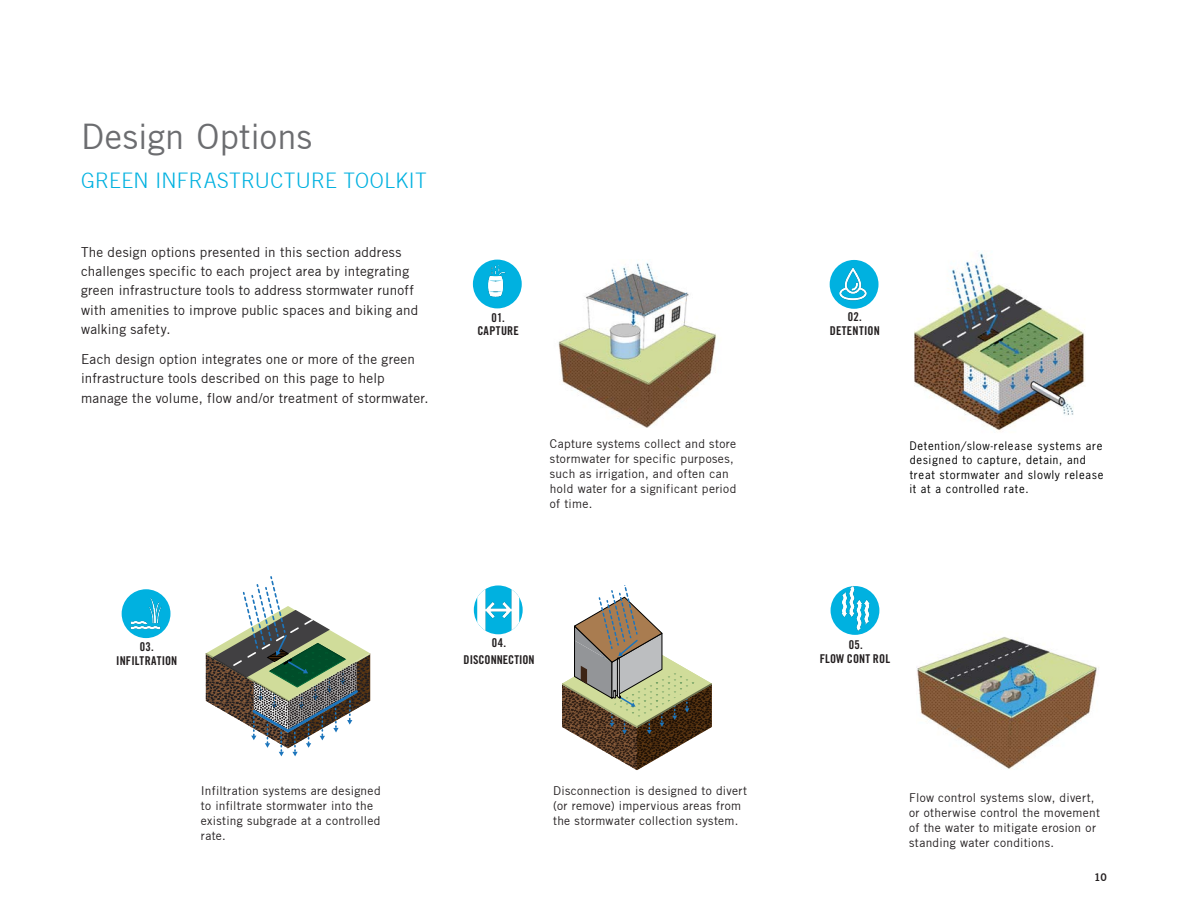
<style>
.page{position:relative;width:1188px;height:918px;background:#fff}
.page>*{position:absolute;margin:0;border:0;box-sizing:border-box;transform-origin:0 0}
.t1{font:34.5px "Trade Gothic";letter-spacing:.005em;color:#6c6d70}
.t2{font:300 21px "Trade Gothic";letter-spacing:.02em;color:#00b1e0}
.t3{font:13.5px/19.5px "Trade Gothic";letter-spacing:.02em;color:#231f20}
.t4{font:12.15px/13.5px "Trade Gothic LT Std Bd Cn 20";letter-spacing:.01em;color:#231f20;text-align:center}
.t5{font:12px/15px "Trade Gothic";letter-spacing:.025em;color:#231f20}
.t6{font:11.1px/14.4px "News Gothic Std";letter-spacing:.07em;color:#000}
.t7{font:10.5px "Trade Gothic Bold Two";color:#231f20}
</style>
<div class="page">
<img style="left:914px;top:253px;width:171px;height:179px">
<div style="left:830px;top:260px;width:49px;height:49px;background:#00b1e0;border-radius:50%"></div>
<img style="left:836px;top:266px;width:35px;height:36px">
<img style="left:558px;top:262px;width:159px;height:165px">
<div style="left:473px;top:260px;width:49px;height:48px;background:#00b1e0;border-radius:50%"></div>
<img style="left:479px;top:265px;width:37px;height:32px">
<svg style="left:562px;top:585px;width:150px;height:185px"></svg>
<svg style="left:474px;top:585px;width:49px;height:49px"></svg>
<img style="left:477px;top:588px;width:42px;height:44px">
<div style="left:122px;top:589px;width:48px;height:49px;background:#00b1e0;border-radius:50%"></div>
<img style="left:130px;top:598px;width:32px;height:32px">
<img style="left:830px;top:586px;width:50px;height:49px">
<img style="left:916px;top:637px;width:183px;height:132px">
<svg style="left:205px;top:577px;width:166px;height:179px"></svg>
<h2 class="t1" style="left:81px;top:116px;width:232px">Design Options</h2>
<h3 class="t2" style="left:81px;top:168px;width:347px">GREEN INFRASTRUCTURE TOOLKIT</h3>
<p class="t3" style="left:81px;top:242px;width:339px">The design options presented in this section address challenges specific to each project area by integrating green infrastructure tools to address stormwater runoff with amenities to improve public spaces and biking and walking safety.</p>
<p class="t3" style="left:81px;top:349px;width:349px">Each design option integrates one or more of the green infrastructure tools described on this page to help manage the volume, flow and/or treatment of stormwater.</p>
<p class="t4" style="left:477px;top:310px;width:43px">01.<br>CAPTURE</p>
<p class="t4" style="left:830px;top:310px;width:51px">02.<br>DETENTION</p>
<p class="t5" style="left:550px;top:436px;width:188px">Capture systems collect and store stormwater for specific purposes, such as irrigation, and often can hold water for a significant period of time.</p>
<p class="t6" style="left:910px;top:438px;width:195px">Detention/slow-release systems are designed to capture, detain, and treat stormwater and slowly release it at a controlled rate.</p>
<p class="t4" style="left:140px;top:640px;width:15px">03.</p>
<p class="t4" style="left:492px;top:636px;width:16px">04.</p>
<p class="t4" style="left:820px;top:638px;width:72px">05.<br>FLOW CONT ROL</p>
<p class="t4" style="left:464px;top:653px;width:73px">DISCONNECTION</p>
<p class="t4" style="left:116px;top:654px;width:63px">INFILTRATION</p>
<p class="t5" style="left:201px;top:783px;width:181px">Infiltration systems are designed to infiltrate stormwater into the existing subgrade at a controlled rate.</p>
<p class="t5" style="left:553px;top:783px;width:196px">Disconnection is designed to divert (or remove) impervious areas from the stormwater collection system.</p>
<p class="t5" style="left:909px;top:790px;width:193px">Flow control systems slow, divert, or otherwise control the movement of the water to mitigate erosion or standing water conditions.</p>
<p class="t7" style="left:1094px;top:870px;width:14px">10</p>
</div>
